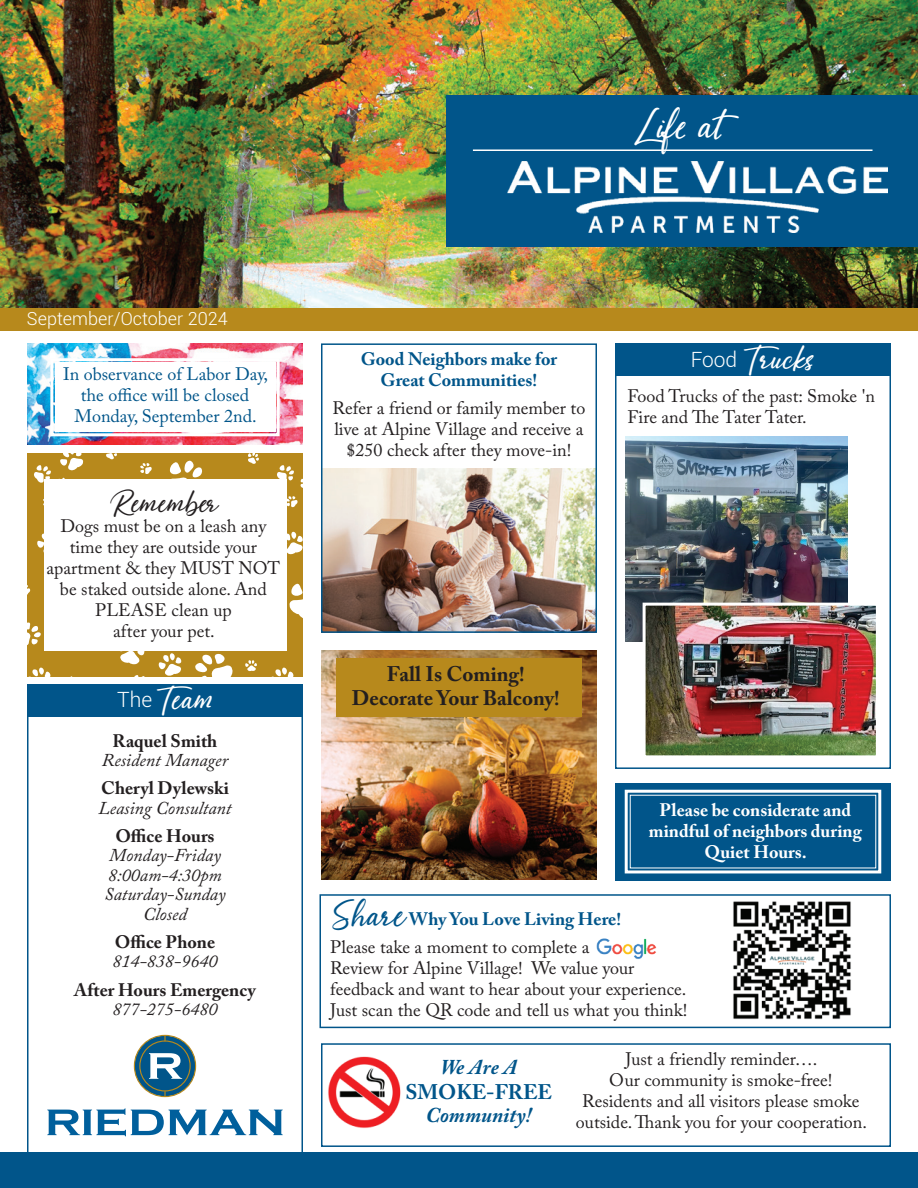
<style>
.page{position:relative;width:918px;height:1188px;background:#fff}
.page>*{position:absolute;margin:0;border:0;box-sizing:border-box;transform-origin:0 0}
.t1{font:37.5px "Abellaice";color:#fff}
.t2{font:30px "Abellaice";color:#fff}
.t3{font:27px "Abellaice";color:#231f20}
.t4{font:700 21px/24px "Adobe Caslon Pro";color:#231f20;text-align:center}
.t5{font:italic 700 21px "Adobe Caslon Pro";color:#01558a}
.t6{font:700 21px "Adobe Caslon Pro";color:#01558a}
.t7{font:18px/21px "Adobe Caslon Pro";color:#231f20}
.t8{font:italic 18px/19.5px "Adobe Caslon Pro";color:#231f20;text-align:center}
.t9{font:700 18px "Adobe Caslon Pro";color:#231f20}
.t10{font:18px/21px "Adobe Caslon Pro";color:#01558a;text-align:center}
.t11{font:700 18px/21px "Adobe Caslon Pro";color:#fff;text-align:center}
.t12{font:700 18px/21px "Adobe Caslon Pro";color:#01558a;text-align:center}
.t13{font:300 18px "Roboto";color:#fff}
.s1{font-family:"Roboto";font-weight:300;font-size:21px}
.s2{font-family:"Abellaice";font-size:33px;color:#01558a}
.s3{font-weight:700;color:#01558a}
</style>
<div class="page">
<div style="left:0;top:1153px;width:918px;height:35px;background:#01558a"></div>
<img style="left:321px;top:650px;width:276px;height:229px">
<div style="left:336px;top:658px;width:246px;height:59px;background:#b7891c"></div>
<div style="left:0;top:0;width:918px;height:330px;background:#b7891c"></div>
<img style="left:0;top:0;width:918px;height:308px">
<img style="left:27px;top:343px;width:276px;height:102px">
<svg style="left:49px;top:357px;width:232px;height:81px"></svg>
<div style="left:446px;top:95px;width:472px;height:151px;background:#01558a"></div>
<img style="left:507px;top:162px;width:381px;height:71px">
<hr style="left:473px;top:149px;width:400px;height:2px;background:#fff">
<div style="left:27px;top:684px;width:276px;height:33px;background:#01558a"></div>
<div style="left:27px;top:684px;width:276px;height:493px;border:2px solid #01558a"></div>
<svg style="left:47px;top:1108px;width:236px;height:28px"></svg>
<svg style="left:134px;top:1036px;width:62px;height:60px;background:#135a7e"></svg>
<div style="left:134px;top:1035px;width:62px;height:62px;border:1px solid #b7891c;border-radius:50%"></div>
<div style="left:139px;top:1040px;width:52px;height:52px;border:1px solid #b7891c;border-radius:50%"></div>
<svg style="left:164px;top:1091px;width:2px;height:6px"></svg>
<svg style="left:149px;top:1053px;width:33px;height:26px"></svg>
<div style="left:320px;top:894px;width:571px;height:134px;border:2px solid #01558a"></div>
<img style="left:733px;top:901px;width:118px;height:118px">
<img style="left:596px;top:938px;width:61px;height:21px">
<div style="left:615px;top:343px;width:276px;height:33px;background:#01558a"></div>
<div style="left:615px;top:353px;width:276px;height:416px;border:2px solid #01558a"></div>
<div style="left:27px;top:454px;width:276px;height:223px;background:#b7891c"></div>
<svg style="left:134px;top:675px;width:11px;height:2px"></svg>
<svg style="left:195px;top:654px;width:38px;height:23px"></svg>
<svg style="left:271px;top:667px;width:23px;height:10px"></svg>
<svg style="left:286px;top:582px;width:17px;height:65px"></svg>
<svg style="left:245px;top:660px;width:12px;height:11px"></svg>
<svg style="left:28px;top:667px;width:23px;height:10px"></svg>
<svg style="left:158px;top:653px;width:24px;height:23px"></svg>
<svg style="left:27px;top:585px;width:14px;height:60px"></svg>
<svg style="left:120px;top:651px;width:25px;height:14px"></svg>
<svg style="left:286px;top:532px;width:17px;height:23px"></svg>
<svg style="left:286px;top:496px;width:12px;height:12px"></svg>
<svg style="left:277px;top:465px;width:17px;height:19px"></svg>
<svg style="left:37px;top:533px;width:7px;height:20px"></svg>
<svg style="left:34px;top:465px;width:17px;height:18px"></svg>
<svg style="left:300px;top:478px;width:3px;height:10px"></svg>
<svg style="left:60px;top:454px;width:24px;height:16px"></svg>
<svg style="left:106px;top:454px;width:11px;height:5px"></svg>
<svg style="left:140px;top:460px;width:62px;height:19px"></svg>
<svg style="left:248px;top:454px;width:11px;height:10px"></svg>
<div style="left:44px;top:479px;width:242px;height:172px;background:#fff"></div>
<img style="left:324px;top:469px;width:270px;height:161px">
<div style="left:321px;top:343px;width:276px;height:290px;border:2px solid #01558a"></div>
<img style="left:625px;top:436px;width:223px;height:206px">
<img style="left:647px;top:607px;width:228px;height:147px">
<div style="left:643px;top:603px;width:236px;height:155px;border:3px solid #fff"></div>
<div style="left:615px;top:783px;width:276px;height:97px;background:#01558a"></div>
<svg style="left:624px;top:789px;width:258px;height:85px"></svg>
<div style="left:321px;top:1043px;width:570px;height:104px;background:#fff;border:2px solid #01558a"></div>
<img style="left:328px;top:1056px;width:73px;height:72px">
<h1 class="t1" style="left:636px;top:102px;width:90px">Life at</h1>
<p class="t13" style="left:27px;top:306px;width:202px">September/October 2024</p>
<p class="t10" style="left:63px;top:364px;width:207px">In observance of Labor Day, the office will be closed<br>Monday, September 2nd.</p>
<h3 class="t3" style="left:109px;top:486px;width:113px">Remember</h3>
<p class="t7" style="left:47px;top:516px;width:235px;text-align:center">Dogs must be on a leash any time they are outside your apartment &amp; they MUST NOT be staked outside alone. And<br>PLEASE clean up<br>after your pet.</p>
<h2 class="t2" style="left:117px;top:680px;width:98px"><span class="s1">The</span>Team</h2>
<p class="t9" style="left:113px;top:730px;width:106px">Raquel Smith</p>
<p class="t8" style="left:102px;top:750px;width:128px">Resident Manager</p>
<p class="t9" style="left:101px;top:777px;width:129px">Cheryl Dylewski</p>
<p class="t8" style="left:98px;top:798px;width:135px">Leasing Consultant</p>
<p class="t9" style="left:115px;top:825px;width:101px">Office Hours</p>
<p class="t8" style="left:104px;top:845px;width:123px">Monday-Friday<br>8:00am-4:30pm<br>Saturday-Sunday<br>Closed</p>
<p class="t9" style="left:115px;top:931px;width:102px">Office Phone</p>
<p class="t8" style="left:112px;top:951px;width:107px">814-838-9640</p>
<p class="t9" style="left:74px;top:979px;width:183px">After Hours Emergency</p>
<p class="t8" style="left:112px;top:999px;width:107px">877-275-6480</p>
<p class="t12" style="left:361px;top:349px;width:198px">Good Neighbors make for<br>Great Communities!</p>
<p class="t7" style="left:333px;top:397px;width:254px;text-align:center">Refer a friend or family member to live at Alpine Village and receive a $250 check after they move-in!</p>
<h2 class="t2" style="left:691px;top:340px;width:126px"><span class="s1">Food</span> Trucks</h2>
<p class="t7" style="left:627px;top:385px;width:249px">Food Trucks of the past: Smoke 'n<br>Fire and The Tater Tater.</p>
<p class="t4" style="left:352px;top:661px;width:209px">Fall Is Coming!<br>Decorate Your Balcony!</p>
<p class="t11" style="left:649px;top:799px;width:214px">Please be considerate and mindful of neighbors during<br>Quiet Hours.</p>
<p class="t7" style="left:330px;top:905px;width:319px;line-height:27.8px"><span class="s2">Share</span> <span class="s3">Why You Love Living Here!<br></span>Please take a moment to complete a Google</p>
<p class="t7" style="left:330px;top:957px;width:359px">Review for Alpine Village! We value your feedback and want to hear about your experience.<br>Just scan the QR code and tell us what you think!</p>
<p class="t5" style="left:440px;top:1054px;width:78px">We Are A</p>
<p class="t6" style="left:405px;top:1080px;width:148px">SMOKE-FREE</p>
<p class="t5" style="left:426px;top:1102px;width:107px">Community!</p>
<p class="t7" style="left:576px;top:1048px;width:293px;text-align:center">Just a friendly reminder….<br>Our community is smoke-free!<br>Residents and all visitors please smoke outside. Thank you for your cooperation.</p>
</div>
